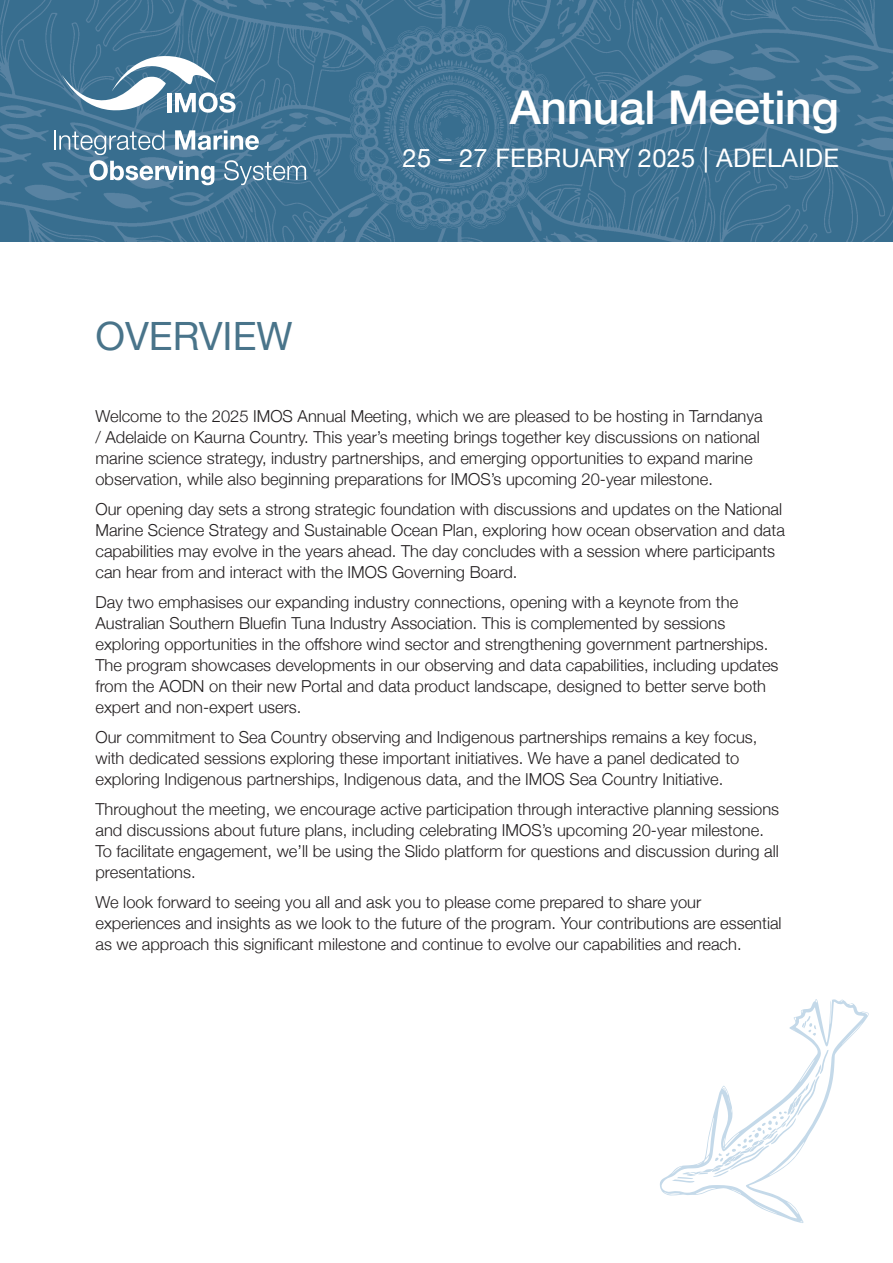
<style>
.page{position:relative;width:893px;height:1263px;background:#fff}
.page>*{position:absolute;margin:0;border:0;box-sizing:border-box;transform-origin:0 0}
.t1{font:500 46.5px "Helvetica Neue";letter-spacing:-.01em;color:#fff}
.t2{font:39px "Helvetica Neue";color:#49748a}
.t3{font:25.5px "Helvetica Neue";letter-spacing:.01em;color:#fff}
.t4{font:300 16.5px/21px "Helvetica Neue";color:#231f20}
</style>
<div class="page">
<img style="left:0;top:0;width:893px;height:241px">
<svg style="left:660px;top:999px;width:209px;height:224px"></svg>
<svg style="left:672px;top:1050px;width:157px;height:133px"></svg>
<hr style="left:54px;top:130px;width:2px;height:20px;background:#fff">
<svg style="left:59px;top:130px;width:247px;height:55px;background:#6890aa"></svg>
<svg style="left:62px;top:56px;width:174px;height:60px"></svg>
<p class="t2" style="left:95px;top:308px;width:199px">OVERVIEW</p>
<p class="t1" style="left:510px;top:70px;width:331px">Annual Meeting</p>
<p class="t3" style="left:403px;top:140px;width:438px">25 – 27 FEBRUARY 2025 | ADELAIDE</p>
<p class="t4" style="left:95px;top:405px;width:669px">Welcome to the 2025 IMOS Annual Meeting, which we are pleased to be hosting in Tarndanya / Adelaide on Kaurna Country. This year’s meeting brings together key discussions on national marine science strategy, industry partnerships, and emerging opportunities to expand marine observation, while also beginning preparations for IMOS’s upcoming 20-year milestone.</p>
<p class="t4" style="left:95px;top:498px;width:691px">Our opening day sets a strong strategic foundation with discussions and updates on the National Marine Science Strategy and Sustainable Ocean Plan, exploring how ocean observation and data capabilities may evolve in the years ahead. The day concludes with a session where participants can hear from and interact with the IMOS Governing Board.</p>
<p class="t4" style="left:95px;top:591px;width:685px">Day two emphasises our expanding industry connections, opening with a keynote from the Australian Southern Bluefin Tuna Industry Association. This is complemented by sessions exploring opportunities in the offshore wind sector and strengthening government partnerships.<br>The program showcases developments in our observing and data capabilities, including updates from the AODN on their new Portal and data product landscape, designed to better serve both expert and non-expert users.</p>
<p class="t4" style="left:95px;top:726px;width:663px">Our commitment to Sea Country observing and Indigenous partnerships remains a key focus, with dedicated sessions exploring these important initiatives. We have a panel dedicated to exploring Indigenous partnerships, Indigenous data, and the IMOS Sea Country Initiative.</p>
<p class="t4" style="left:95px;top:798px;width:685px">Throughout the meeting, we encourage active participation through interactive planning sessions and discussions about future plans, including celebrating IMOS’s upcoming 20-year milestone.<br>To facilitate engagement, we’ll be using the Slido platform for questions and discussion during all presentations.</p>
<p class="t4" style="left:95px;top:891px;width:688px">We look forward to seeing you all and ask you to please come prepared to share your experiences and insights as we look to the future of the program. Your contributions are essential as we approach this significant milestone and continue to evolve our capabilities and reach.</p>
</div>
